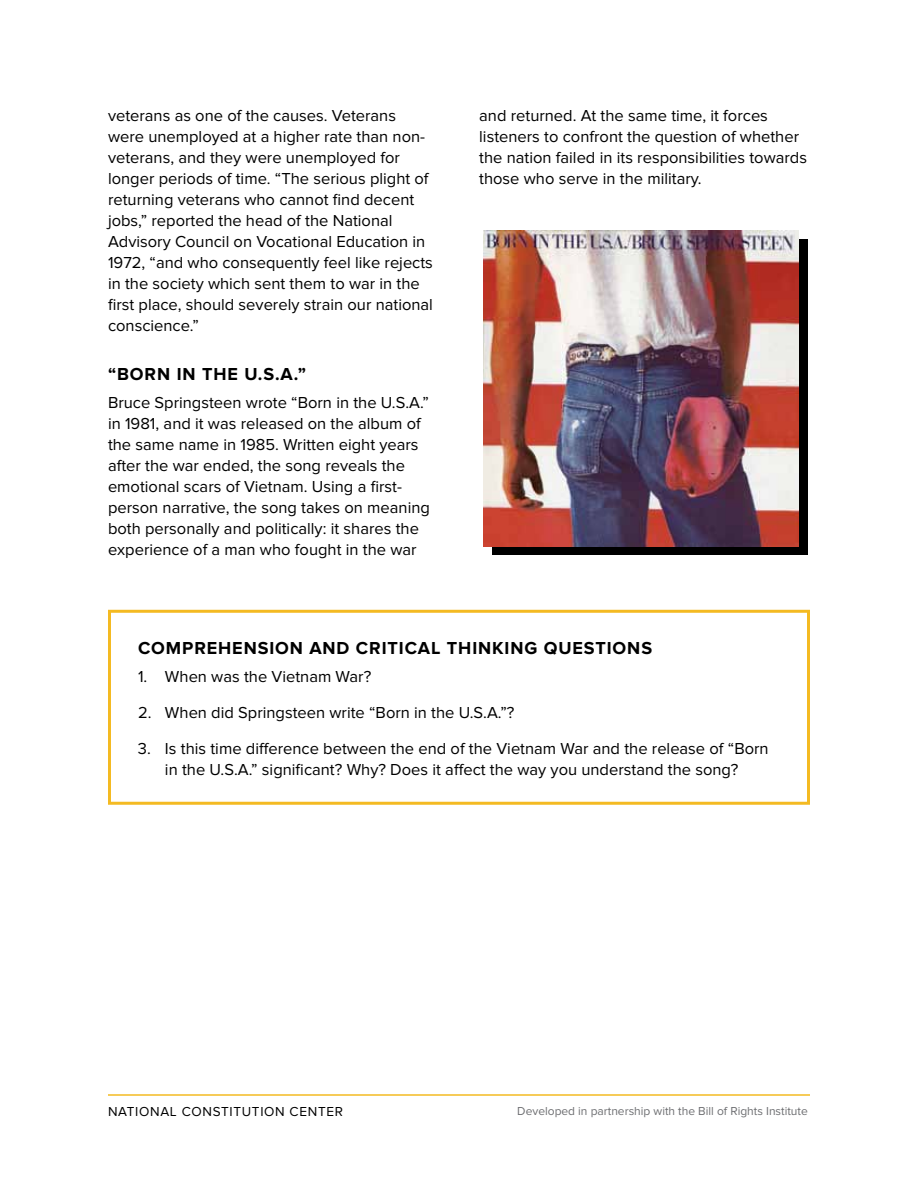
<style>
.page{position:relative;width:918px;height:1188px;background:#fff}
.page>*{position:absolute;margin:0;border:0;box-sizing:border-box;transform-origin:0 0}
.t1{font:700 18px "Proxima Nova";letter-spacing:.05em;color:#000}
.t2{font:16.5px/21px "Proxima Nova";color:#000}
.t3{font:13.5px "Proxima Nova";letter-spacing:.05em;color:#000}
.t4{font:12px "Proxima Nova";color:#6d6e71}
</style>
<div class="page">
<hr style="left:108px;top:1094px;width:702px;height:2px;background:#f4ba22">
<div style="left:493px;top:240px;width:315px;height:315px;background:#000"></div>
<img style="left:484px;top:231px;width:315px;height:315px">
<div style="left:108px;top:610px;width:702px;height:195px;border:3px solid #f4ba22"></div>
<p class="t2" style="left:108px;top:105px;width:327px">veterans as one of the causes. Veterans were unemployed at a higher rate than non&shy;veterans, and they were unemployed for longer periods of time. “The serious plight of returning veterans who cannot find decent jobs,” reported the head of the National Advisory Council on Vocational Education in 1972, “and who consequently feel like rejects in the society which sent them to war in the first place, should severely strain our national conscience.”</p>
<p class="t1" style="left:108px;top:364px;width:47px">“BORNIN</p>
<p class="t1" style="left:202px;top:364px;width:106px">THE U.S.A.”</p>
<p class="t2" style="left:108px;top:392px;width:323px">Bruce Springsteen wrote “Born in the U.S.A.” in 1981, and it was released on the album of the same name in 1985. Written eight years after the war ended, the song reveals the emotional scars of Vietnam. Using a first&shy;person narrative, the song takes on meaning both personally and politically: it shares the experience of a man who fought in the war</p>
<p class="t2" style="left:479px;top:105px;width:329px">and returned. At the same time, it forces listeners to confront the question of whether the nation failed in its responsibilities towards those who serve in the military.</p>
<p class="t1" style="left:138px;top:638px;width:196px">COMPREHENSION ANDCRI</p>
<p class="t1" style="left:388px;top:638px;width:55px">TICALTHIN</p>
<p class="t1" style="left:492px;top:638px;width:148px">KING QUESTIONS</p>
<p class="t2" style="left:138px;top:666px;width:235px">1. When was the Vietnam War?</p>
<p class="t2" style="left:138px;top:702px;width:378px">2. When did Springsteen write “Born in the U.S.A.”?</p>
<p class="t2" style="left:138px;top:738px;width:632px;text-align:center">3. Is this time difference between the end of the Vietnam War and the release of “Born in the U.S.A.” significant? Why? Does it affect the way you understand the song?</p>
<p class="t3" style="left:108px;top:1104px;width:236px">National Constitution Center</p>
<p class="t4" style="left:517px;top:1105px;width:292px">Developed in partnership with the Bill of Rights I nstitute</p>
</div>
